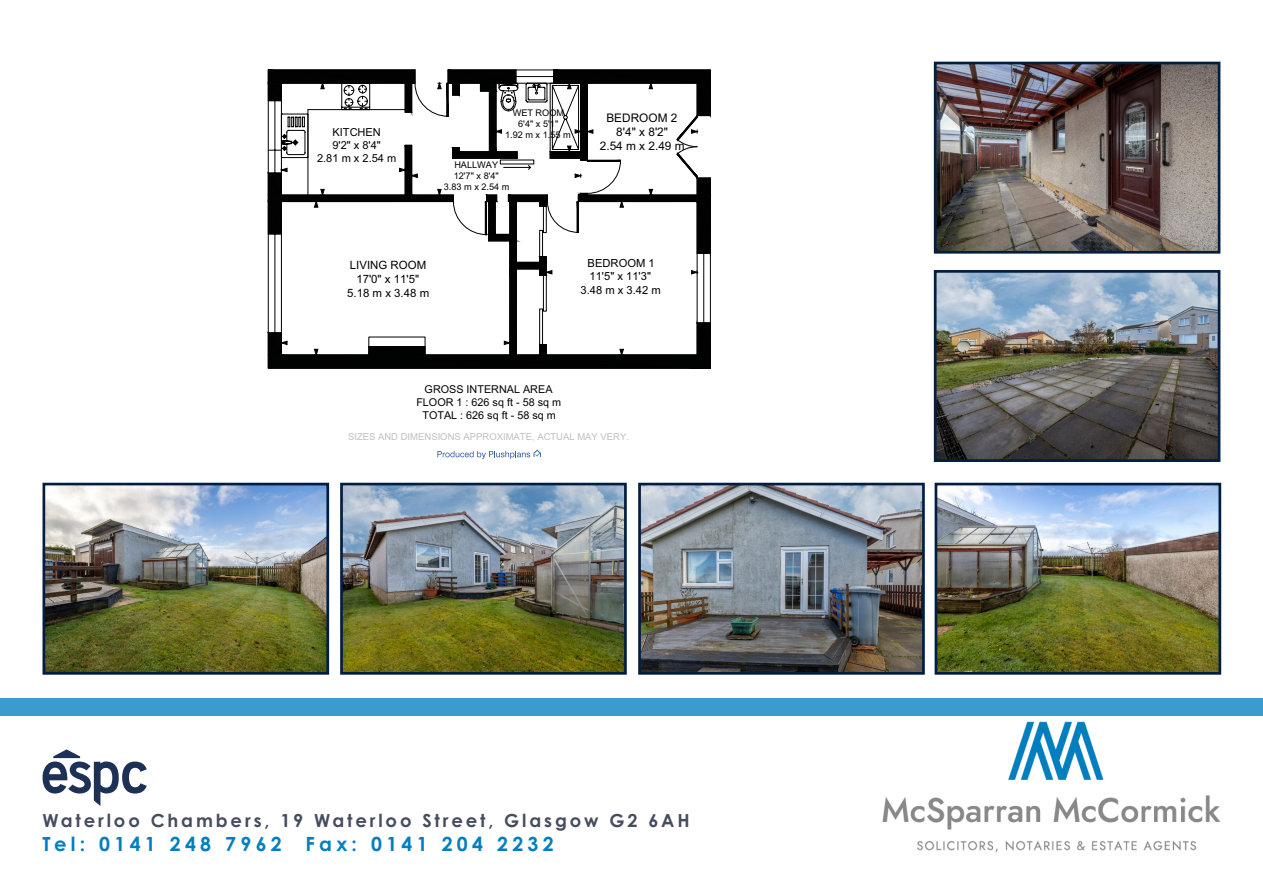
<style>
.page{position:relative;width:1263px;height:893px;background:#fff}
.page>*{position:absolute;margin:0;border:0;box-sizing:border-box;transform-origin:0 0}
.t1{font:700 19.5px "Century Gothic Pro";letter-spacing:.22em;color:#007ec0}
.t2{font:700 18px "Century Gothic Pro";letter-spacing:.16em;color:#454d5e}
.t3{font:11.85px/14.2px "Arial";color:#010202;text-align:center}
.t4{font:11.4px/13.8px "Arial";color:#010202;text-align:center}
.t5{font:11.25px/13.5px "Arial";color:#010202;text-align:center}
.t6{font:11.1px/13.2px "Arial";color:#010202;text-align:center}
.t7{font:10.8px/13px "Arial";color:#010202;text-align:center}
.t8{font:9.45px "Arial";color:#c0c0c0}
.t9{font:9.15px/11.1px "Arial";color:#010202;text-align:center}
</style>
<div class="page">
<img style="left:938px;top:487px;width:279px;height:184px">
<div style="left:934px;top:483px;width:287px;height:192px;border:3px solid #001e42"></div>
<svg style="left:267px;top:69px;width:444px;height:300px"></svg>
<svg style="left:437px;top:450px;width:104px;height:9px"></svg>
<img style="left:642px;top:487px;width:279px;height:184px">
<div style="left:638px;top:483px;width:287px;height:192px;border:3px solid #001e42"></div>
<img style="left:344px;top:487px;width:279px;height:184px">
<div style="left:340px;top:483px;width:287px;height:192px;border:3px solid #001e42"></div>
<img style="left:47px;top:487px;width:278px;height:184px">
<div style="left:43px;top:483px;width:286px;height:192px;border:3px solid #001e42"></div>
<img style="left:938px;top:274px;width:278px;height:184px">
<div style="left:934px;top:270px;width:286px;height:192px;border:3px solid #001e42"></div>
<img style="left:938px;top:66px;width:278px;height:184px">
<div style="left:934px;top:62px;width:286px;height:192px;border:3px solid #001e42"></div>
<img style="left:882px;top:721px;width:339px;height:132px">
<div style="left:0;top:699px;width:1263px;height:17px;background:#3b9bce"></div>
<svg style="left:43px;top:749px;width:104px;height:57px"></svg>
<p class="t6" style="left:317px;top:126px;width:81px">KITCHEN<br>9'2" x 8'4"<br>2.81 m x 2.54 m</p>
<p class="t9" style="left:505px;top:107px;width:67px">WET ROOM<br>6'4" x 5'1"<br>1.92 m x 1.55 m</p>
<p class="t9" style="left:444px;top:160px;width:67px">HALLWAY<br>12'7" x 8'4"<br>3.83 m x 2.54 m</p>
<p class="t3" style="left:600px;top:111px;width:86px">BEDROOM 2<br>8'4" x 8'2"<br>2.54 m x 2.49 m</p>
<p class="t4" style="left:347px;top:258px;width:84px">LIVING ROOM<br>17'0" x 11'5"<br>5.18 m x 3.48 m</p>
<p class="t5" style="left:580px;top:256px;width:82px">BEDROOM 1<br>11'5" x 11'3"<br>3.48 m x 3.42 m</p>
<p class="t7" style="left:416px;top:383px;width:146px">GROSS INTERNAL AREA<br>FLOOR 1 : 626 sq ft - 58 sq m<br>TOTAL : 626 sq ft - 58 sq m</p>
<p class="t8" style="left:348px;top:431px;width:282px">SIZES AND DIMENSIONS APPROXIMATE, ACTUAL MAY VERY.</p>
<h2 class="t2" style="left:43px;top:809px;width:649px">Waterloo Chambers, 19 Waterloo Street, Glasgow G2 6AH</h2>
<h1 class="t1" style="left:43px;top:831px;width:513px">Tel: 0141 248 7962 Fax: 0141 204 2232</h1>
</div>
